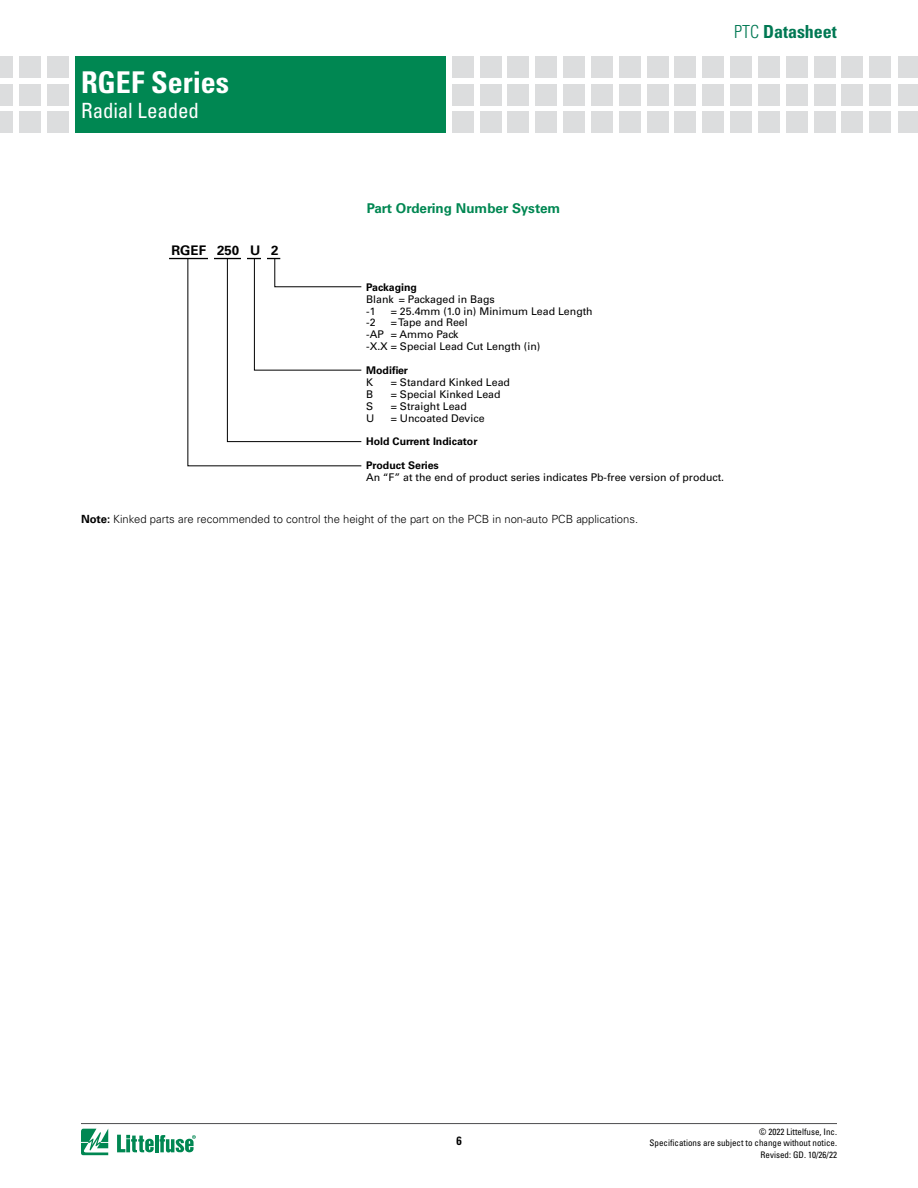
<style>
.page{position:relative;width:918px;height:1188px;background:#fff}
.page>*{position:absolute;margin:0;border:0;box-sizing:border-box;transform-origin:0 0}
.t1{font:700 condensed 30px "Univers LT Std";color:#fff}
.t2{font:condensed 21px "Univers LT Std";letter-spacing:-.01em;color:#fff}
.t3{font:700 condensed 18px "Univers LT Std";color:#007853}
.t4{font:700 13.5px "Univers LT Std";color:#008752}
.t5{font:700 13.2px "Univers LT Std";color:#000}
.t6{font:700 condensed 12px "Univers LT Std";color:#000}
.t7{font:300 11.25px "Univers LT Std";color:#000}
.t8{font:10.5px/11.9px "Univers LT Std";color:#000}
.t9{font:700 10.5px "Univers LT Std";color:#000}
.t10{font:condensed 9px/10.8px "Univers LT Std";color:#000;text-align:right}
.s1{font-weight:300}
.s2{font-weight:700}
</style>
<div class="page">
<hr style="left:81px;top:1123px;width:756px;height:1px;background:#4d4d4f">
<svg style="left:81px;top:1129px;width:27px;height:26px"></svg>
<hr style="left:155px;top:1135px;width:3px;height:17px;background:#008752">
<svg style="left:160px;top:1135px;width:36px;height:18px"></svg>
<svg style="left:117px;top:1135px;width:37px;height:17px"></svg>
<div style="left:75px;top:56px;width:371px;height:77px;background:#008752"></div>
<div style="left:47px;top:56px;width:21px;height:21px;background:#dcddde"></div>
<div style="left:47px;top:84px;width:21px;height:21px;background:#dcddde"></div>
<div style="left:47px;top:112px;width:21px;height:21px;background:#dcddde"></div>
<div style="left:19px;top:56px;width:21px;height:21px;background:#dcddde"></div>
<div style="left:19px;top:84px;width:21px;height:21px;background:#dcddde"></div>
<div style="left:19px;top:112px;width:21px;height:21px;background:#dcddde"></div>
<div style="left:0;top:56px;width:13px;height:21px;background:#dcddde"></div>
<div style="left:0;top:84px;width:13px;height:21px;background:#dcddde"></div>
<div style="left:0;top:112px;width:13px;height:21px;background:#dcddde"></div>
<div style="left:870px;top:56px;width:21px;height:21px;background:#dcddde"></div>
<div style="left:870px;top:84px;width:21px;height:21px;background:#dcddde"></div>
<div style="left:870px;top:112px;width:21px;height:21px;background:#dcddde"></div>
<div style="left:452px;top:56px;width:21px;height:21px;background:#dcddde"></div>
<div style="left:452px;top:84px;width:21px;height:21px;background:#dcddde"></div>
<div style="left:452px;top:112px;width:21px;height:21px;background:#dcddde"></div>
<div style="left:480px;top:56px;width:21px;height:21px;background:#dcddde"></div>
<div style="left:480px;top:84px;width:21px;height:21px;background:#dcddde"></div>
<div style="left:480px;top:112px;width:21px;height:21px;background:#dcddde"></div>
<div style="left:508px;top:56px;width:21px;height:21px;background:#dcddde"></div>
<div style="left:508px;top:84px;width:21px;height:21px;background:#dcddde"></div>
<div style="left:508px;top:112px;width:21px;height:21px;background:#dcddde"></div>
<div style="left:536px;top:56px;width:21px;height:21px;background:#dcddde"></div>
<div style="left:536px;top:84px;width:21px;height:21px;background:#dcddde"></div>
<div style="left:536px;top:112px;width:21px;height:21px;background:#dcddde"></div>
<div style="left:563px;top:56px;width:22px;height:21px;background:#dcddde"></div>
<div style="left:563px;top:84px;width:22px;height:21px;background:#dcddde"></div>
<div style="left:563px;top:112px;width:22px;height:21px;background:#dcddde"></div>
<div style="left:591px;top:56px;width:22px;height:21px;background:#dcddde"></div>
<div style="left:591px;top:84px;width:22px;height:21px;background:#dcddde"></div>
<div style="left:591px;top:112px;width:22px;height:21px;background:#dcddde"></div>
<div style="left:619px;top:56px;width:21px;height:21px;background:#dcddde"></div>
<div style="left:619px;top:84px;width:21px;height:21px;background:#dcddde"></div>
<div style="left:619px;top:112px;width:21px;height:21px;background:#dcddde"></div>
<div style="left:647px;top:56px;width:21px;height:21px;background:#dcddde"></div>
<div style="left:647px;top:84px;width:21px;height:21px;background:#dcddde"></div>
<div style="left:647px;top:112px;width:21px;height:21px;background:#dcddde"></div>
<div style="left:675px;top:56px;width:21px;height:21px;background:#dcddde"></div>
<div style="left:675px;top:84px;width:21px;height:21px;background:#dcddde"></div>
<div style="left:675px;top:112px;width:21px;height:21px;background:#dcddde"></div>
<div style="left:703px;top:56px;width:21px;height:21px;background:#dcddde"></div>
<div style="left:703px;top:84px;width:21px;height:21px;background:#dcddde"></div>
<div style="left:703px;top:112px;width:21px;height:21px;background:#dcddde"></div>
<div style="left:730px;top:56px;width:22px;height:21px;background:#dcddde"></div>
<div style="left:730px;top:84px;width:22px;height:21px;background:#dcddde"></div>
<div style="left:730px;top:112px;width:22px;height:21px;background:#dcddde"></div>
<div style="left:786px;top:56px;width:21px;height:21px;background:#dcddde"></div>
<div style="left:786px;top:84px;width:21px;height:21px;background:#dcddde"></div>
<div style="left:786px;top:112px;width:21px;height:21px;background:#dcddde"></div>
<div style="left:758px;top:56px;width:22px;height:21px;background:#dcddde"></div>
<div style="left:758px;top:84px;width:22px;height:21px;background:#dcddde"></div>
<div style="left:758px;top:112px;width:22px;height:21px;background:#dcddde"></div>
<div style="left:814px;top:56px;width:21px;height:21px;background:#dcddde"></div>
<div style="left:814px;top:84px;width:21px;height:21px;background:#dcddde"></div>
<div style="left:814px;top:112px;width:21px;height:21px;background:#dcddde"></div>
<div style="left:842px;top:56px;width:21px;height:21px;background:#dcddde"></div>
<div style="left:842px;top:84px;width:21px;height:21px;background:#dcddde"></div>
<div style="left:842px;top:112px;width:21px;height:21px;background:#dcddde"></div>
<div style="left:898px;top:56px;width:20px;height:21px;background:#dcddde"></div>
<div style="left:898px;top:84px;width:20px;height:21px;background:#dcddde"></div>
<div style="left:898px;top:112px;width:20px;height:21px;background:#dcddde"></div>
<hr style="left:169px;top:258px;width:111px;height:1px;background:#000">
<svg style="left:187px;top:258px;width:175px;height:209px"></svg>
<div style="left:208px;top:255px;width:5px;height:10px;background:#fff"></div>
<div style="left:241px;top:254px;width:5px;height:10px;background:#fff"></div>
<div style="left:262px;top:254px;width:5px;height:10px;background:#fff"></div>
<h1 class="t1" style="left:81px;top:64px;width:150px">RGEF Series</h1>
<h2 class="t2" style="left:81px;top:97px;width:120px">Radial Leaded</h2>
<h3 class="t3" style="left:734px;top:20px;width:104px"><span class="s1">PTC</span> Datasheet</h3>
<p class="t5" style="left:172px;top:242px;width:109px">RGEF 250 U 2</p>
<p class="t4" style="left:367px;top:200px;width:195px">Part Ordering Number System</p>
<p class="t9" style="left:366px;top:281px;width:52px">Packaging</p>
<p class="t8" style="left:366px;top:293px;width:130px">Blank = Packaged in Bags -1</p>
<p class="t8" style="left:391px;top:305px;width:203px">= 25.4mm (1.0 in) Minimum Lead Length</p>
<p class="t8" style="left:366px;top:317px;width:176px;text-indent:25px">= Tape and Reel<br>-AP = Ammo Pack<br>-X.X = Special Lead Cut Length (in)</p>
<p class="t9" style="left:366px;top:364px;width:43px">Modifier</p>
<p class="t8" style="left:366px;top:376px;width:9px">K</p>
<p class="t8" style="left:391px;top:376px;width:121px">= Standard Kinked Lead</p>
<p class="t8" style="left:366px;top:388px;width:9px">B</p>
<p class="t8" style="left:391px;top:388px;width:111px">= Special Kinked Lead</p>
<p class="t8" style="left:366px;top:400px;width:9px">S</p>
<p class="t8" style="left:391px;top:400px;width:78px">= Straight Lead</p>
<p class="t8" style="left:366px;top:412px;width:10px">U</p>
<p class="t8" style="left:391px;top:412px;width:95px">= Uncoated Device</p>
<p class="t9" style="left:366px;top:435px;width:113px">Hold Current Indicator</p>
<p class="t9" style="left:366px;top:459px;width:74px">Product Series</p>
<p class="t8" style="left:366px;top:471px;width:360px">An “F” at the end of product series indicates Pb-free version of product.</p>
<p class="t7" style="left:81px;top:512px;width:559px"><span class="s2">Note:</span> Kinked parts are recommended to control the height of the part on the PCB in non-auto PCB applications.</p>
<p class="t8" style="left:366px;top:317px;width:11px">-2</p>
<p class="t6" style="left:456px;top:1133px;width:7px">6</p>
<p class="t10" style="left:650px;top:1126px;width:189px">© 2022 Littelfuse, Inc.<br>Specifications are subject to change without notice.</p>
<p class="t10" style="left:761px;top:1149px;width:78px">Revised: GD. 10/26/22</p>
</div>
